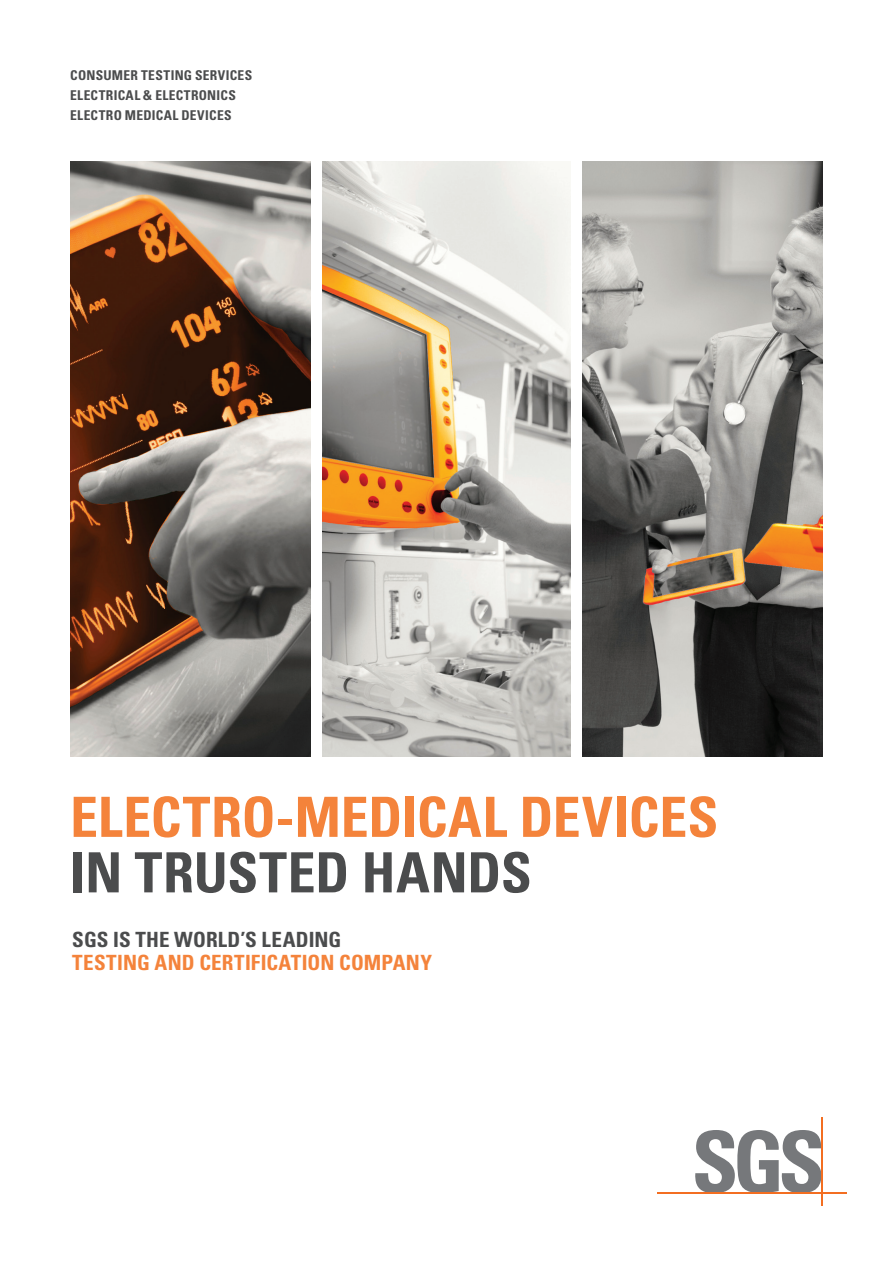
<style>
.page{position:relative;width:893px;height:1263px;background:#fff}
.page>*{position:absolute;margin:0;border:0;box-sizing:border-box;transform-origin:0 0}
.t1{font:700 condensed 55.5px "Univers LT Std";color:#f4833b}
.t2{font:700 condensed 55.5px "Univers LT Std";letter-spacing:-.005em;color:#4b4c4d}
.t3{font:700 condensed 21px "Univers LT Std";letter-spacing:.01em;color:#f4833b}
.t4{font:700 condensed 21px "Univers LT Std";letter-spacing:.005em;color:#4b4c4d}
.t5{font:700 condensed 13.5px/20.2px "Univers";letter-spacing:.02em;color:#4b4c4d}
</style>
<div class="page">
<img style="left:70px;top:162px;width:241px;height:594px">
<img style="left:322px;top:162px;width:501px;height:594px">
<div style="left:571px;top:149px;width:10px;height:615px;background:#fff"></div>
<svg style="left:695px;top:1130px;width:126px;height:62px"></svg>
<hr style="left:657px;top:1192px;width:189px;height:1px;background:#f36e21">
<hr style="left:821px;top:1118px;width:1px;height:88px;background:#f36e21">
<p class="t5" style="left:70px;top:65px;width:184px">CONSUMER TESTING SERVICES<br>ELECTRICAL &amp; ELECTRONICS<br>ELECTRO MEDICAL DEVICES</p>
<h1 class="t1" style="left:70px;top:783px;width:650px">ELECTRO-MEDICAL DEVICES</h1>
<h1 class="t2" style="left:70px;top:838px;width:463px">IN TRUSTED HANDS</h1>
<h2 class="t4" style="left:72px;top:927px;width:271px">SGS IS THE WORLD’S LEADING</h2>
<h2 class="t3" style="left:72px;top:949px;width:361px">TESTING AND CERTIFICATION COMPANY</h2>
</div>
